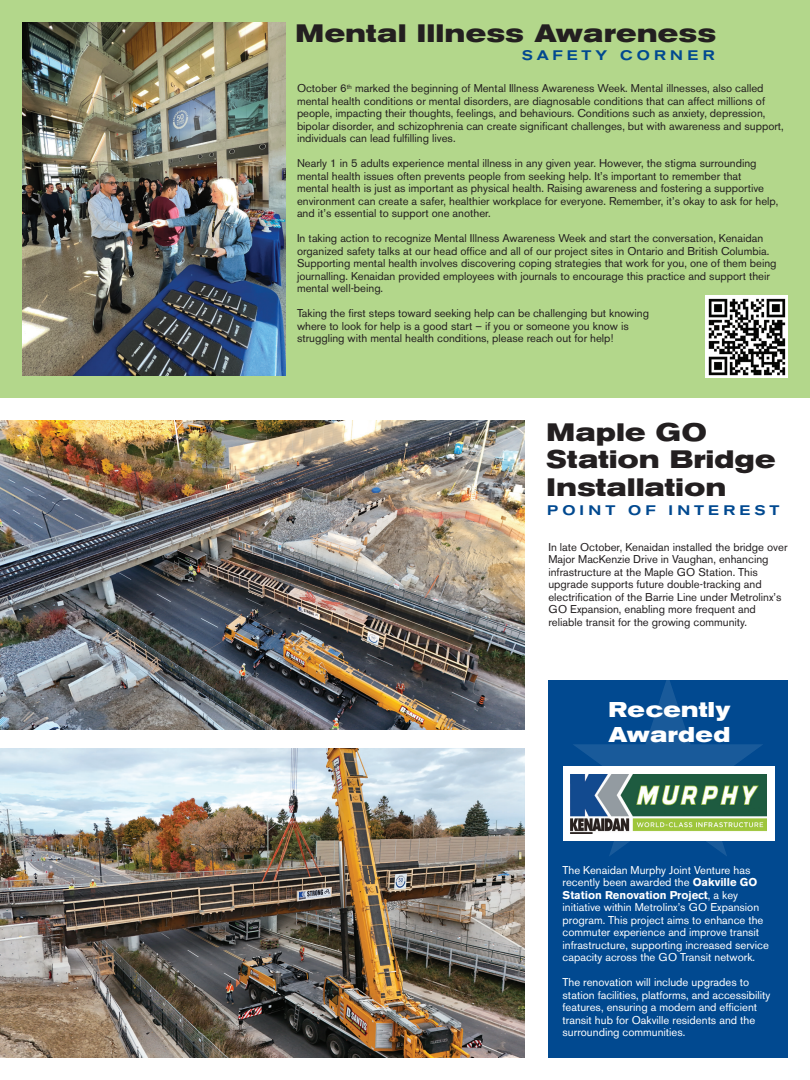
<style>
.page{position:relative;width:810px;height:1080px;background:#fff}
.page>*{position:absolute;margin:0;border:0;box-sizing:border-box;transform-origin:0 0}
.t1{font:700 expanded 25px/27.6px "Akzidenz Grotesk BE";letter-spacing:.02em;color:#231f20}
.t2{font:700 expanded 21.25px/25px "Akzidenz Grotesk BE";letter-spacing:.025em;color:#fff}
.t3{font:500 expanded 13.75px "Akzidenz Grotesk BE";letter-spacing:.3em;color:#014990}
.t4{font:11.25px/12.5px "Akzidenz Grotesk BE";color:#231f20}
.t5{font:11.25px/12.5px "Akzidenz Grotesk BE";color:#fff}
.s1{font-weight:700}
</style>
<div class="page">
<img style="left:0;top:748px;width:525px;height:309px">
<img style="left:0;top:421px;width:525px;height:309px">
<div style="left:0;top:0;width:810px;height:398px;background:#b3d78b"></div>
<div style="left:548px;top:680px;width:240px;height:378px;background:#014990"></div>
<svg style="left:573px;top:680px;width:190px;height:176px"></svg>
<img style="left:22px;top:22px;width:263px;height:354px">
<img style="left:705px;top:295px;width:82px;height:83px">
<div style="left:563px;top:766px;width:212px;height:74px;background:#fff"></div>
<img style="left:571px;top:774px;width:195px;height:59px">
<p class="t1" style="left:295px;top:20px;width:422px">Mental Illness Awareness</p>
<p class="t3" style="left:522px;top:47px;width:194px">SAFETY CORNER</p>
<p class="t4" style="left:297px;top:82px;width:488px">October 6<sup>th</sup> marked the beginning of Mental Illness Awareness Week. Mental illnesses, also called mental health conditions or mental disorders, are diagnosable conditions that can affect millions of people, impacting their thoughts, feelings, and behaviours. Conditions such as anxiety, depression, bipolar disorder, and schizophrenia can create significant challenges, but with awareness and support, individuals can lead fulfilling lives.</p>
<p class="t4" style="left:297px;top:157px;width:483px">Nearly 1 in 5 adults experience mental illness in any given year. However, the stigma surrounding mental health issues often prevents people from seeking help. It’s important to remember that<br>mental health is just as important as physical health. Raising awareness and fostering a supportive environment can create a safer, healthier workplace for everyone. Remember, it’s okay to ask for help, and it’s essential to support one another.</p>
<p class="t4" style="left:297px;top:232px;width:481px">In taking action to recognize Mental Illness Awareness Week and start the conversation, Kenaidan organized safety talks at our head office and all of our project sites in Ontario and British Columbia.<br>Supporting mental health involves discovering coping strategies that work for you, one of them being journalling. Kenaidan provided employees with journals to encourage this practice and support their mental well-being.</p>
<p class="t4" style="left:297px;top:307px;width:354px">Taking the first steps toward seeking help can be challenging but knowing where to look for help is a good start – if you or someone you know is struggling with mental health conditions, please reach out for help!</p>
<p class="t1" style="left:547px;top:418px;width:230px">Maple GO<br>Station Bridge<br>Installation</p>
<p class="t3" style="left:547px;top:503px;width:234px">POINT OF INTEREST</p>
<p class="t4" style="left:548px;top:540px;width:241px">In late October, Kenaidan installed the bridge over Major MacKenzie Drive in Vaughan, enhancing infrastructure at the Maple GO Station. This upgrade supports future double-tracking and electrification of the Barrie Line under Metrolinx’s GO Expansion, enabling more frequent and reliable transit for the growing community.</p>
<p class="t2" style="left:608px;top:697px;width:124px">Recently<br>Awarded</p>
<p class="t5" style="left:563px;top:864px;width:208px">The Kenaidan Murphy Joint Venture has recently been awarded the <span class="s1">Oakville GO Station Renovation Project</span>, a key initiative within Metrolinx’s GO Expansion program. This project aims to enhance the commuter experience and improve transit infrastructure, supporting increased service capacity across the GO Transit network.</p>
<p class="t5" style="left:563px;top:976px;width:209px">The renovation will include upgrades to station facilities, platforms, and accessibility features, ensuring a modern and efficient transit hub for Oakville residents and the surrounding communities.</p>
</div>
